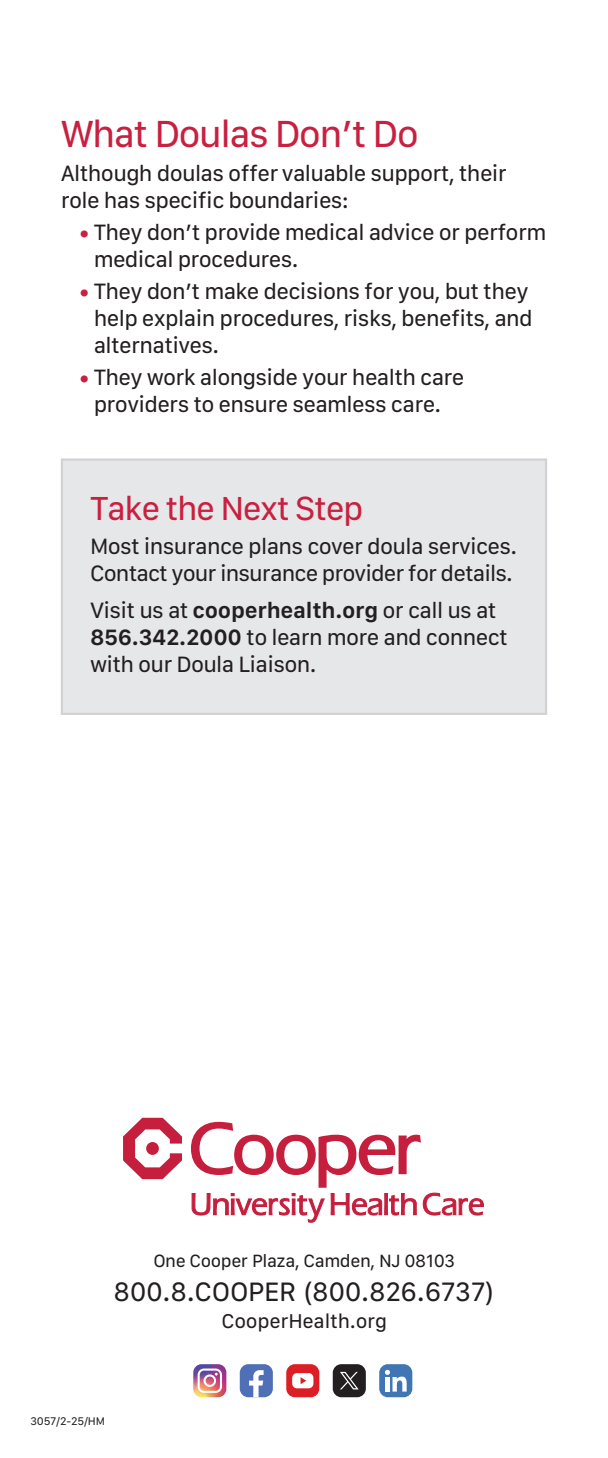
<style>
.page{position:relative;width:608px;height:1458px;background:#fff}
.page>*{position:absolute;margin:0;border:0;box-sizing:border-box;transform-origin:0 0}
.t1{font:38.25px "SF Compact Text";letter-spacing:-.045em;color:#c92040}
.t2{font:33.75px "SF Compact Text";letter-spacing:-.045em;color:#c92040}
.t3{font:27px "SF Compact Text";letter-spacing:-.015em;color:#231f20}
.t4{font:22.5px/27px "SF Compact Text";letter-spacing:-.03em;color:#231f20}
.t5{font:20.25px "SF Compact Text";letter-spacing:-.015em;color:#231f20}
.t6{font:18px "SF Compact Text";letter-spacing:-.025em;color:#231f20}
.t7{font:11.25px "SF Compact Text";letter-spacing:-.015em;color:#231f20}
.s1{color:#c92040}
.s2{font-weight:600}
</style>
<div class="page">
<svg style="left:123px;top:1118px;width:59px;height:61px"></svg>
<svg style="left:191px;top:1121px;width:293px;height:102px"></svg>
<div style="left:379px;top:1364px;width:33px;height:33px;background:#4076b3;border-radius:9px"></div>
<svg style="left:385px;top:1370px;width:21px;height:22px"></svg>
<div style="left:286px;top:1364px;width:33px;height:33px;background:#dc1f25;border-radius:9px"></div>
<div style="left:292px;top:1373px;width:21px;height:15px;background:#fff;border-radius:5px"></div>
<svg style="left:300px;top:1377px;width:6px;height:7px"></svg>
<svg style="left:193px;top:1364px;width:33px;height:33px"></svg>
<svg style="left:197px;top:1369px;width:25px;height:24px"></svg>
<div style="left:332px;top:1364px;width:34px;height:33px;background:#231f20;border-radius:9px"></div>
<div style="left:240px;top:1364px;width:33px;height:33px;background:#4f6fb6;border-radius:9px"></div>
<svg style="left:249px;top:1370px;width:14px;height:27px"></svg>
<svg style="left:340px;top:1372px;width:18px;height:17px"></svg>
<div style="left:63px;top:461px;width:481px;height:252px;background:#e6e7e9"></div>
<div style="left:61px;top:458px;width:486px;height:257px;border:2px solid #d1d2d4"></div>
<p class="t1" style="left:61px;top:119px;width:359px">What Doulas Don’t Do</p>
<p class="t4" style="left:61px;top:161px;width:447px">Although doulas offer valuable support, their role has specific boundaries:</p>
<p class="t4" style="left:94px;top:220px;width:454px;text-indent:-15px"><span class="s1">•</span> They don’t provide medical advice or perform medical procedures.</p>
<p class="t4" style="left:94px;top:280px;width:440px;text-indent:-15px"><span class="s1">•</span> They don’t make decisions for you, but they help explain procedures, risks, benefits, and alternatives.</p>
<p class="t4" style="left:79px;top:366px;width:387px;text-align:center"><span class="s1">•</span> They work alongside your health care providers to ensure seamless care.</p>
<p class="t2" style="left:90px;top:496px;width:275px">Take the Next Step</p>
<p class="t4" style="left:90px;top:535px;width:428px">Most insurance plans cover doula services.<br>Contact your insurance provider for details.</p>
<p class="t4" style="left:90px;top:599px;width:419px">Visit us at <span class="s2">cooperhealth.org</span> or call us at<br><span class="s2">856.342.2000</span> to learn more and connect with our Doula Liaison.</p>
<p class="t6" style="left:153px;top:1254px;width:303px">One Cooper Plaza, Camden, NJ 08103</p>
<p class="t3" style="left:113px;top:1282px;width:383px">800.8.COOPER (800.826.6737)</p>
<p class="t5" style="left:221px;top:1314px;width:167px">CooperHealth.org</p>
<p class="t7" style="left:30px;top:1417px;width:76px">3057/2-25/HM</p>
</div>
